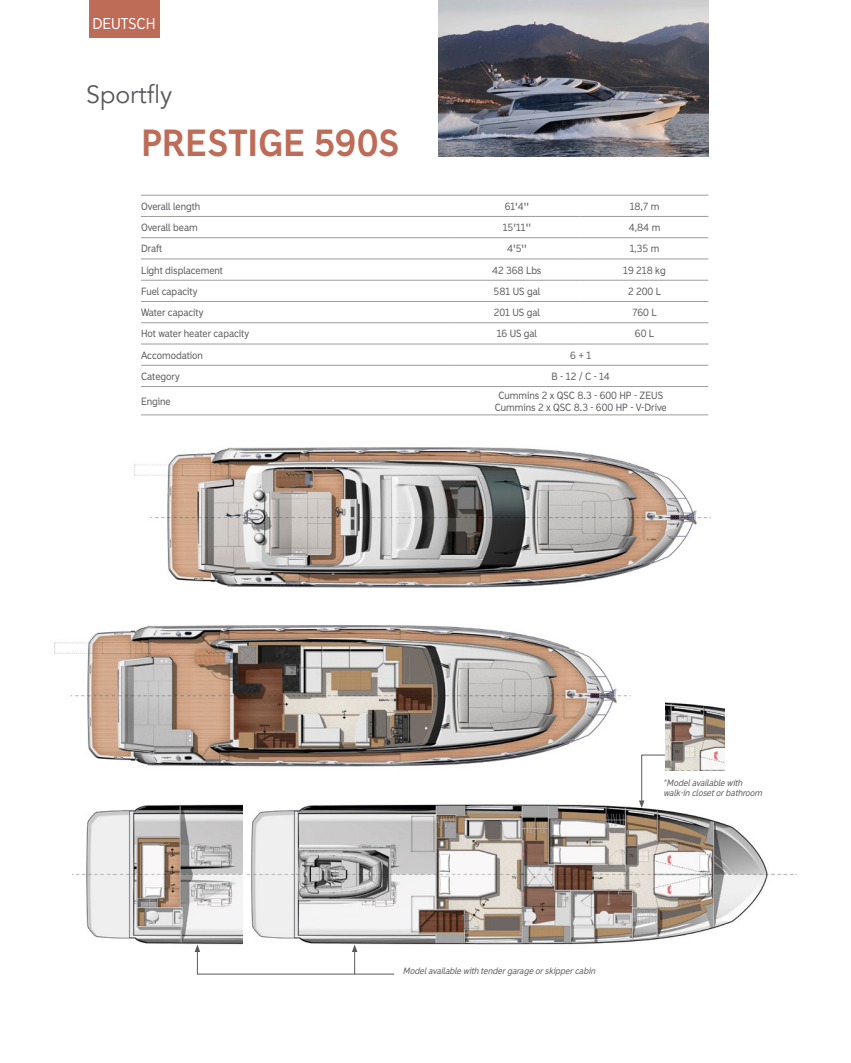
<style>
.page{position:relative;width:851px;height:1063px;background:#fff}
.page>*{position:absolute;margin:0;border:0;box-sizing:border-box;transform-origin:0 0}
.t1{font:800 36px "Madras";color:#be6b58}
.t2{font:25px "Avenir";color:#59595d}
.t3{font:15px "Madras";color:#fff}
.t4{font:10px/12px "Madras";color:#59595d;text-align:center}
.t5{font:italic 8.75px/10.5px "Madras";color:#59595d}
</style>
<div class="page">
<img style="left:54px;top:625px;width:577px;height:142px">
<img style="left:134px;top:447px;width:577px;height:141px">
<img style="left:246px;top:804px;width:550px;height:141px">
<img style="left:72px;top:804px;width:171px;height:140px">
<svg style="left:639px;top:754px;width:66px;height:54px"></svg>
<img style="left:665px;top:702px;width:59px;height:68px">
<hr style="left:141px;top:195px;width:312px;height:1px;background:#9d9d9c">
<hr style="left:453px;top:195px;width:127px;height:1px;background:#9d9d9c">
<hr style="left:580px;top:195px;width:128px;height:1px;background:#9d9d9c">
<hr style="left:141px;top:216px;width:312px;height:1px;background:#9d9d9c">
<hr style="left:453px;top:216px;width:127px;height:1px;background:#9d9d9c">
<hr style="left:580px;top:216px;width:128px;height:1px;background:#9d9d9c">
<hr style="left:141px;top:237px;width:312px;height:1px;background:#9d9d9c">
<hr style="left:453px;top:237px;width:127px;height:1px;background:#9d9d9c">
<hr style="left:580px;top:237px;width:128px;height:1px;background:#9d9d9c">
<hr style="left:141px;top:259px;width:312px;height:1px;background:#9d9d9c">
<hr style="left:453px;top:259px;width:127px;height:1px;background:#9d9d9c">
<hr style="left:580px;top:259px;width:128px;height:1px;background:#9d9d9c">
<hr style="left:141px;top:280px;width:312px;height:1px;background:#9d9d9c">
<hr style="left:453px;top:280px;width:127px;height:1px;background:#9d9d9c">
<hr style="left:580px;top:280px;width:128px;height:1px;background:#9d9d9c">
<hr style="left:141px;top:301px;width:312px;height:1px;background:#9d9d9c">
<hr style="left:453px;top:301px;width:127px;height:1px;background:#9d9d9c">
<hr style="left:580px;top:301px;width:128px;height:1px;background:#9d9d9c">
<hr style="left:141px;top:322px;width:312px;height:1px;background:#9d9d9c">
<hr style="left:453px;top:322px;width:127px;height:1px;background:#9d9d9c">
<hr style="left:580px;top:322px;width:128px;height:1px;background:#9d9d9c">
<hr style="left:141px;top:344px;width:312px;height:1px;background:#9d9d9c">
<hr style="left:453px;top:344px;width:127px;height:1px;background:#9d9d9c">
<hr style="left:580px;top:344px;width:128px;height:1px;background:#9d9d9c">
<hr style="left:141px;top:365px;width:312px;height:1px;background:#9d9d9c">
<hr style="left:453px;top:365px;width:127px;height:1px;background:#9d9d9c">
<hr style="left:580px;top:365px;width:128px;height:1px;background:#9d9d9c">
<hr style="left:141px;top:386px;width:312px;height:1px;background:#9d9d9c">
<hr style="left:453px;top:386px;width:127px;height:1px;background:#9d9d9c">
<hr style="left:580px;top:386px;width:128px;height:1px;background:#9d9d9c">
<hr style="left:141px;top:415px;width:312px;height:1px;background:#9d9d9c">
<hr style="left:453px;top:415px;width:127px;height:1px;background:#9d9d9c">
<hr style="left:580px;top:415px;width:128px;height:1px;background:#9d9d9c">
<svg style="left:195px;top:944px;width:199px;height:31px"></svg>
<div style="left:89px;top:0;width:70px;height:37px;background:#be6b58"></div>
<img style="left:439px;top:0;width:269px;height:157px">
<h3 class="t3" style="left:92px;top:15px;width:65px">DEUTSCH</h3>
<h2 class="t2" style="left:86px;top:79px;width:88px">Sportfly</h2>
<h1 class="t1" style="left:141px;top:120px;width:259px">PRESTIGE 590S</h1>
<p class="t4" style="left:141px;top:200px;width:61px">Overall length</p>
<p class="t4" style="left:504px;top:200px;width:26px">61'4''</p>
<p class="t4" style="left:629px;top:200px;width:31px">18,7 m</p>
<p class="t4" style="left:141px;top:221px;width:58px">Overall beam</p>
<p class="t4" style="left:502px;top:221px;width:30px">15'11''</p>
<p class="t4" style="left:628px;top:221px;width:33px">4,84 m</p>
<p class="t4" style="left:141px;top:243px;width:22px">Draft</p>
<p class="t4" style="left:507px;top:243px;width:21px">4'5''</p>
<p class="t4" style="left:629px;top:243px;width:31px">1,35 m</p>
<p class="t4" style="left:141px;top:264px;width:83px">Light displacement</p>
<p class="t4" style="left:492px;top:264px;width:51px">42 368 Lbs</p>
<p class="t4" style="left:623px;top:264px;width:44px">19 218 kg</p>
<p class="t4" style="left:141px;top:285px;width:58px">Fuel capacity</p>
<p class="t4" style="left:493px;top:285px;width:48px">581 US gal</p>
<p class="t4" style="left:628px;top:285px;width:34px">2 200 L</p>
<p class="t4" style="left:141px;top:306px;width:64px">Water capacity</p>
<p class="t4" style="left:494px;top:306px;width:47px">201 US gal</p>
<p class="t4" style="left:632px;top:306px;width:26px">760 L</p>
<p class="t4" style="left:141px;top:328px;width:110px">Hot water heater capacity</p>
<p class="t4" style="left:496px;top:328px;width:42px">16 US gal</p>
<p class="t4" style="left:634px;top:328px;width:21px">60 L</p>
<p class="t4" style="left:141px;top:349px;width:63px">Accomodation</p>
<p class="t4" style="left:570px;top:349px;width:22px">6 + 1</p>
<p class="t4" style="left:141px;top:370px;width:40px">Category</p>
<p class="t4" style="left:551px;top:370px;width:60px">B - 12 / C - 14</p>
<p class="t4" style="left:141px;top:395px;width:31px">Engine</p>
<p class="t4" style="left:494px;top:389px;width:173px">Cummins 2 x QSC 8.3 - 600 HP - ZEUS<br>Cummins 2 x QSC 8.3 - 600 HP - V-Drive</p>
<p class="t5" style="left:403px;top:966px;width:194px">Model available with tender garage or skipper cabin</p>
<p class="t5" style="left:663px;top:777px;width:100px">*Model available with walk-in closet or bathroom</p>
</div>
